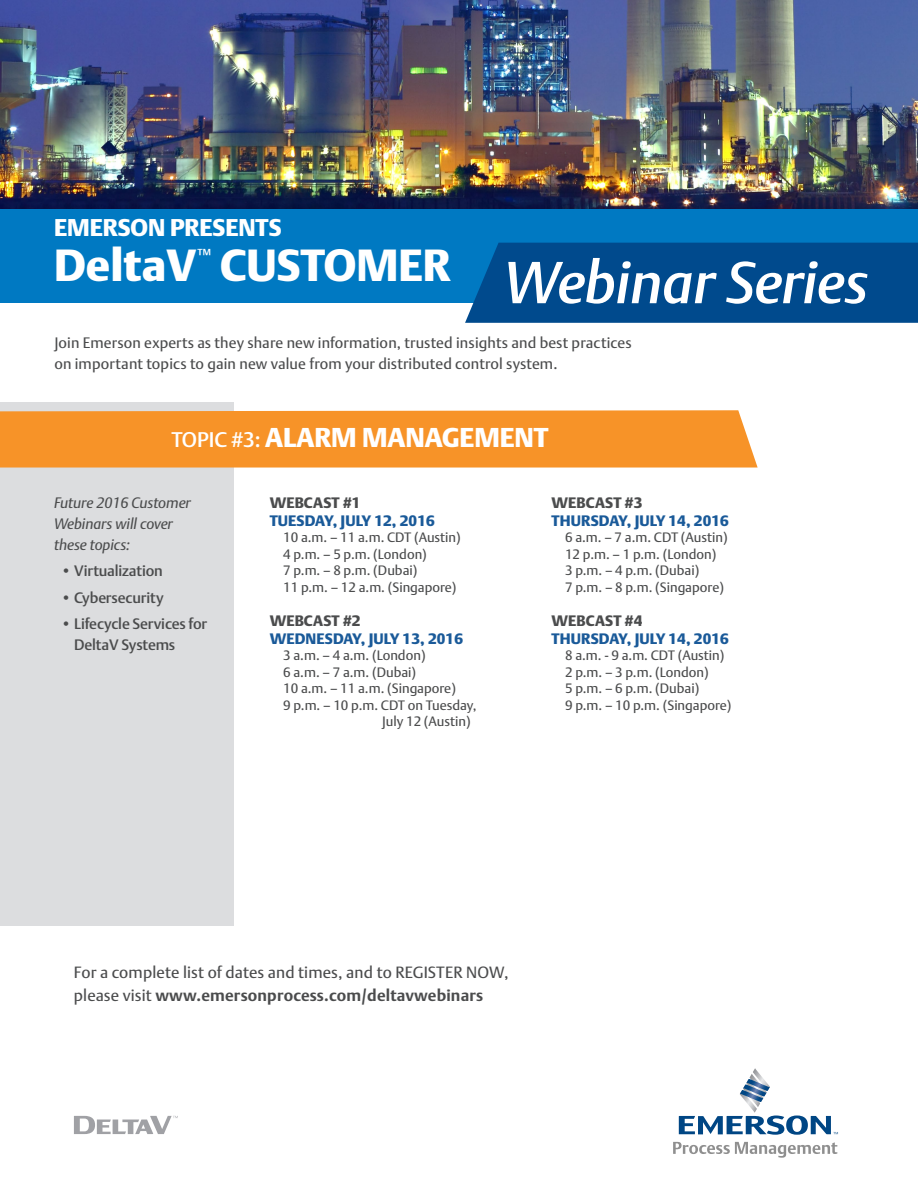
<style>
.page{position:relative;width:918px;height:1188px;background:#fff}
.page>*{position:absolute;margin:0;border:0;box-sizing:border-box;transform-origin:0 0}
.t1{font:italic 500 58.5px "DTL Argo T";letter-spacing:-.005em;color:#fff}
.t2{font:900 44.55px "DTL Argo T";color:#fff}
.t3{font:900 27px "DTL Argo T";color:#fff}
.t4{font:900 24px "DTL Argo T";color:#fff}
.t5{font:16.05px/22.5px "DTL Argo T";letter-spacing:.01em;color:#4b4c4d}
.t6{font:500 15.75px "DTL Argo T";color:#fff}
.t7{font:15px/21px "DTL Argo T";letter-spacing:.01em;color:#4b4c4d}
.t8{font:900 15px "DTL Argo T";letter-spacing:.01em;color:#1a5a99}
.t9{font:500 15px/21px "DTL Argo T";letter-spacing:-.01em;color:#4b4c4d}
.t10{font:italic 15px/21px "DTL Argo T";letter-spacing:-.005em;color:#4b4c4d}
.t11{font:900 15px "DTL Argo T";letter-spacing:.01em;color:#4b4c4d}
.t12{font:13.5px "DTL Argo T";color:#4b4c4d}
.s1{font-weight:500;font-size:21px}
.s2{font-family:"DTL Argo ST";font-weight:700}
</style>
<div class="page">
<div style="left:0;top:402px;width:233px;height:524px;background:#dcdddf"></div>
<img style="left:0;top:0;width:918px;height:210px">
<svg style="left:679px;top:1068px;width:159px;height:67px"></svg>
<svg style="left:673px;top:1142px;width:164px;height:16px"></svg>
<div style="left:0;top:410px;width:758px;height:58px;background:#f79328"></div>
<svg style="left:74px;top:1116px;width:104px;height:18px"></svg>
<div style="left:0;top:210px;width:918px;height:93px;background:#0079c2"></div>
<div style="left:465px;top:243px;width:453px;height:80px;background:#004a8d"></div>
<p class="t4" style="left:54px;top:213px;width:229px">EMERSON PRESENTS</p>
<p class="t2" style="left:54px;top:238px;width:144px">DeltaV</p>
<p class="t6" style="left:197px;top:245px;width:15px">™</p>
<p class="t2" style="left:220px;top:238px;width:232px">CUSTOMER</p>
<p class="t1" style="left:504px;top:248px;width:366px">Webinar Series</p>
<p class="t7" style="left:54px;top:332px;width:579px">Join Emerson experts as they share new information, trusted insights and best practices on important topics to gain new value from your distributed control system.</p>
<p class="t3" style="left:171px;top:422px;width:379px"><span class="s1">TOPIC #3:</span> ALARM MANAGEMENT</p>
<p class="t10" style="left:54px;top:492px;width:138px">Future 2016 Customer<br>Webinars will cover these topics:</p>
<p class="t9" style="left:61px;top:560px;width:104px">• Virtualization</p>
<p class="t9" style="left:61px;top:587px;width:105px">• Cybersecurity</p>
<p class="t9" style="left:74px;top:613px;width:135px;text-indent:-14px">• Lifecycle Services for<br>DeltaV Systems</p>
<p class="t11" style="left:270px;top:493px;width:92px">WEBCAST #1</p>
<p class="t8" style="left:270px;top:511px;width:167px">TUESDAY, JULY 12, 2016</p>
<p class="t12" style="left:283px;top:529px;width:179px">10 a.m. – 11 a.m. CDT (Austin)</p>
<p class="t12" style="left:283px;top:546px;width:145px">4 p.m. – 5 p.m. (London)</p>
<p class="t12" style="left:283px;top:562px;width:136px">7 p.m. – 8 p.m. (Dubai)</p>
<p class="t12" style="left:283px;top:579px;width:175px">11 p.m. – 12 a.m. (Singapore)</p>
<p class="t11" style="left:270px;top:612px;width:92px">WEBCAST #2</p>
<p class="t8" style="left:270px;top:630px;width:195px">WEDNESDAY, JULY 13, 2016</p>
<p class="t12" style="left:283px;top:648px;width:144px">3 a.m. – 4 a.m. (London)</p>
<p class="t12" style="left:283px;top:664px;width:134px">6 a.m. – 7 a.m. (Dubai)</p>
<p class="t12" style="left:283px;top:681px;width:174px">10 a.m. – 11 a.m. (Singapore)</p>
<p class="t12" style="left:283px;top:697px;width:195px">9 p.m. – 10 p.m. CDT on Tuesday,</p>
<p class="t12" style="left:382px;top:714px;width:90px">July 12 (Austin)</p>
<p class="t11" style="left:552px;top:493px;width:92px">WEBCAST #3</p>
<p class="t8" style="left:552px;top:511px;width:179px">THURSDAY, JULY 14, 2016</p>
<p class="t12" style="left:565px;top:529px;width:164px">6 a.m. – 7 a.m. CDT (Austin)</p>
<p class="t12" style="left:565px;top:546px;width:153px">12 p.m. – 1 p.m. (London)</p>
<p class="t12" style="left:565px;top:562px;width:136px">3 p.m. – 4 p.m. (Dubai)</p>
<p class="t12" style="left:565px;top:579px;width:160px">7 p.m. – 8 p.m. (Singapore)</p>
<p class="t11" style="left:552px;top:612px;width:92px">WEBCAST #4</p>
<p class="t8" style="left:552px;top:630px;width:179px">THURSDAY, JULY 14, 2016</p>
<p class="t12" style="left:565px;top:648px;width:161px">8 a.m. - 9 a.m. CDT (Austin)</p>
<p class="t12" style="left:565px;top:664px;width:145px">2 p.m. – 3 p.m. (London)</p>
<p class="t12" style="left:565px;top:681px;width:136px">5 p.m. – 6 p.m. (Dubai)</p>
<p class="t12" style="left:565px;top:697px;width:168px">9 p.m. – 10 p.m. (Singapore)</p>
<p class="t5" style="left:74px;top:961px;width:436px">For a complete list of dates and times, and to REGISTER NOW, please visit <span class="s2">www.emersonprocess.com/deltavwebinars</span></p>
</div>
